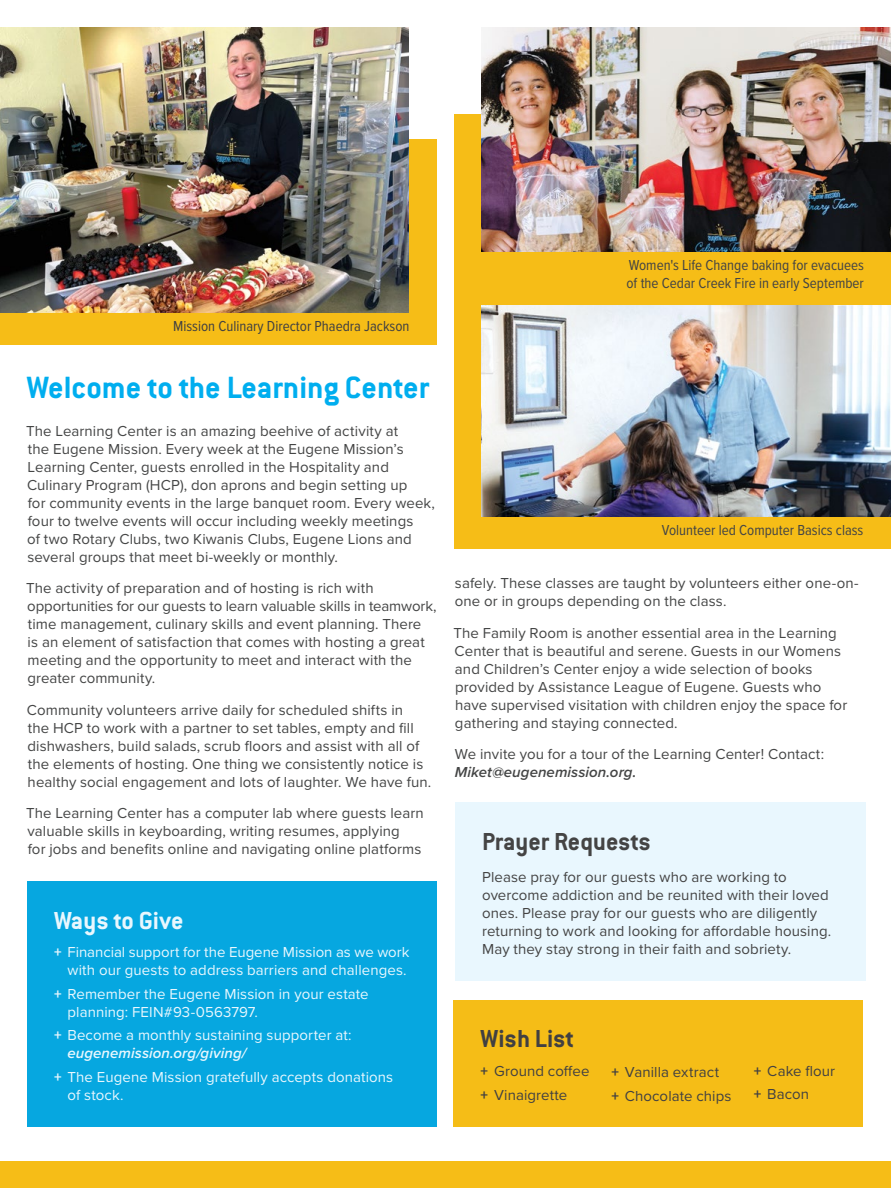
<style>
.page{position:relative;width:891px;height:1188px;background:#fff}
.page>*{position:absolute;margin:0;border:0;box-sizing:border-box;transform-origin:0 0}
.t1{font:700 33.75px "Conduit ITC";color:#00aeef}
.t2{font:700 27px "Conduit ITC";letter-spacing:-.005em;color:#444}
.t3{font:700 27px "Conduit ITC";color:#e9f7fe}
.t4{font:700 27px "Conduit ITC";color:#414042}
.t5{font:15px/18px "Proxima Nova";letter-spacing:.005em;color:#444545}
.t6{font:15px/18px "Proxima Nova";letter-spacing:.005em;color:#e9f7fe}
.t7{font:15px/18px "Proxima Nova";letter-spacing:.005em;color:#444}
.t8{font:15px/23.4px "Proxima Nova";letter-spacing:.005em;color:#414042}
.t9{font:15px/18px "Proxima Nova Cond";color:#444}
.t10{font:15px "Proxima Nova Cond";color:#414042}
.t11{font:15px "Proxima Nova Cond";color:#444545}
.t12{font:italic 600 15px "Proxima Nova";letter-spacing:.005em;color:#444545}
.s1{font-weight:700}
.s2{font-weight:600;font-style:italic}
</style>
<div class="page">
<div style="left:0;top:1161px;width:891px;height:27px;background:#f6bd17"></div>
<div style="left:0;top:140px;width:436px;height:205px;background:#f6bd17"></div>
<img style="left:0;top:27px;width:408px;height:285px">
<div style="left:454px;top:114px;width:437px;height:434px;background:#f6bd17"></div>
<div style="left:455px;top:802px;width:411px;height:179px;background:#e9f7fe"></div>
<div style="left:27px;top:881px;width:409px;height:245px;background:#06a7e0"></div>
<div style="left:454px;top:1000px;width:409px;height:126px;background:#f5bd17"></div>
<img style="left:482px;top:27px;width:409px;height:224px">
<img style="left:482px;top:305px;width:409px;height:211px">
<p class="t10" style="left:173px;top:315px;width:238px">Mission Culinary Director Phaedra Jackson</p>
<h1 class="t1" style="left:27px;top:367px;width:404px">Welcome to the Learning Center</h1>
<p class="t5" style="left:26px;top:421px;width:410px">The Learning Center is an amazing beehive of activity at<br>the Eugene Mission. Every week at the Eugene Mission’s Learning Center, guests enrolled in the Hospitality and Culinary Program (HCP), don aprons and begin setting up<br>for community events in the large banquet room. Every week, four to twelve events will occur including weekly meetings<br>of two Rotary Clubs, two Kiwanis Clubs, Eugene Lions and several groups that meet bi-weekly or monthly.</p>
<p class="t5" style="left:26px;top:579px;width:412px">The activity of preparation and of hosting is rich with opportunities for our guests to learn valuable skills in teamwork, time management, culinary skills and event planning. There<br>is an element of satisfaction that comes with hosting a great meeting and the opportunity to meet and interact with the greater community.</p>
<p class="t5" style="left:27px;top:700px;width:406px">Community volunteers arrive daily for scheduled shifts in<br>the HCP to work with a partner to set tables, empty and fill dishwashers, build salads, scrub floors and assist with all of the elements of hosting. One thing we consistently notice is healthy social engagement and lots of laughter. We have fun.</p>
<p class="t5" style="left:26px;top:804px;width:399px">The Learning Center has a computer lab where guests learn valuable skills in keyboarding, writing resumes, applying<br>for jobs and benefits online and navigating online platforms</p>
<h2 class="t3" style="left:54px;top:904px;width:131px">Ways to Give</h2>
<p class="t6" style="left:54px;top:943px;width:357px;text-align:right"><span class="s1">+</span> Financial support for the Eugene Mission as we work with our guests to address barriers and challenges.</p>
<p class="t6" style="left:68px;top:984px;width:303px;text-indent:-14px"><span class="s1">+</span> Remember the Eugene Mission in your estate planning: FEIN#93-0563797.</p>
<p class="t6" style="left:68px;top:1025px;width:286px;text-indent:-14px"><span class="s1">+</span> Become a monthly sustaining supporter at: <span class="s2">eugenemission.org/giving/</span></p>
<p class="t6" style="left:68px;top:1067px;width:327px;text-indent:-14px"><span class="s1">+</span> The Eugene Mission gratefully accepts donations of stock.</p>
<p class="t9" style="left:626px;top:256px;width:239px">Women's Life Change baking for evacuees of the Cedar Creek Fire in early September</p>
<p class="t11" style="left:662px;top:519px;width:203px">Volunteer led Computer Basics class</p>
<p class="t5" style="left:455px;top:573px;width:405px">safely. These classes are taught by volunteers either one-on&shy;one or in groups depending on the class.</p>
<p class="t5" style="left:454px;top:623px;width:395px">The Family Room is another essential area in the Learning Center that is beautiful and serene. Guests in our Womens and Children’s Center enjoy a wide selection of books provided by Assistance League of Eugene. Guests who have supervised visitation with children enjoy the space for gathering and staying connected.</p>
<p class="t5" style="left:455px;top:744px;width:371px">We invite you for a tour of the Learning Center! Contact:</p>
<p class="t12" style="left:455px;top:761px;width:183px">Miket@eugenemission.org.</p>
<h2 class="t2" style="left:482px;top:826px;width:170px">Prayer Requests</h2>
<p class="t7" style="left:482px;top:867px;width:351px">Please pray for our guests who are working to overcome addiction and be reunited with their loved ones. Please pray for our guests who are diligently returning to work and looking for affordable housing.<br>May they stay strong in their faith and sobriety.</p>
<h2 class="t4" style="left:481px;top:1023px;width:95px">Wish List</h2>
<p class="t8" style="left:481px;top:1059px;width:110px"><span class="s1">+</span> Ground coffee <span class="s1">+</span> Vinaigrette</p>
<p class="t8" style="left:611px;top:1060px;width:121px"><span class="s1">+</span> Vanilla extract<br><span class="s1">+</span> Chocolate chips</p>
<p class="t8" style="left:754px;top:1059px;width:83px"><span class="s1">+</span> Cake flour <span class="s1">+</span> Bacon</p>
</div>
